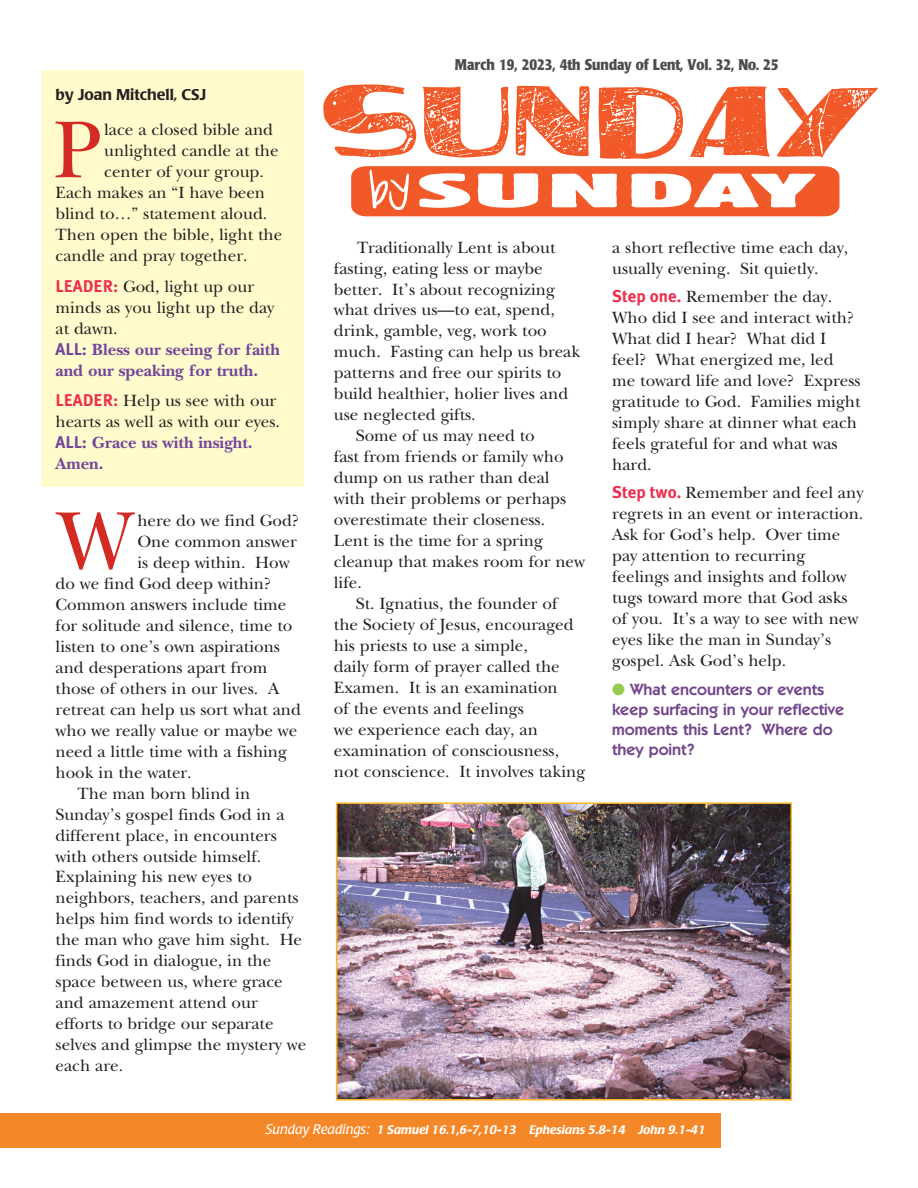
<style>
.page{position:relative;width:918px;height:1188px;background:#fff}
.page>*{position:absolute;margin:0;border:0;box-sizing:border-box;transform-origin:0 0}
.SBS_Text{font:84.3px "New Baskerville";color:#d32a24}
.SBS_Text-2{font:17.1px/21px "New Baskerville";color:#231f20}
.SBS_Text-3{font:700 17.1px/21px "New Baskerville";color:#72459b}
.SBS_Text-4{font:600 16.2px/19.8px "Itc Kabel";color:#73468c}
.Sun_Date{font:700 condensed 15.45px "Poppl Laudatio";color:#4b4c4d}
.by_line{font:500 15.45px "Poppl Laudatio";color:#231f20}
.Italic{font:italic 500 12.3px "Poppl Laudatio";color:#fff}
.s1{font-family:"Meta Plus";font-weight:700;color:#ee2e4e}
.s2{font-family:"Meta Plus"}
.s3{color:#96ca4e}
.s4{font-weight:400;font-size:13.8px}
</style>
<div class="page">
<div style="left:41px;top:70px;width:262px;height:417px;background:#fffbcc"></div>
<div style="left:0;top:1113px;width:720px;height:35px;background:#f48727"></div>
<svg style="left:323px;top:84px;width:555px;height:133px"></svg>
<img style="left:339px;top:805px;width:450px;height:293px">
<div style="left:336px;top:802px;width:456px;height:299px;border:2px solid #fcb828"></div>
<p class="by_line" style="left:56px;top:86px;width:152px">by Joan Mitchell, CSJ</p>
<p class="SBS_Text" style="left:53px;top:101px;width:50px">P</p>
<p class="SBS_Text-2" style="left:104px;top:119px;width:170px">lace a closed bible and</p>
<p class="SBS_Text-2" style="left:104px;top:140px;width:176px">unlighted candle at the</p>
<p class="SBS_Text-2" style="left:104px;top:161px;width:161px">center of your group.</p>
<p class="SBS_Text-2" style="left:56px;top:182px;width:211px">Each makes an “I have been</p>
<p class="SBS_Text-2" style="left:56px;top:203px;width:213px">blind to…” statement aloud.</p>
<p class="SBS_Text-2" style="left:56px;top:224px;width:228px">Then open the bible, light the</p>
<p class="SBS_Text-2" style="left:56px;top:245px;width:194px">candle and pray together.</p>
<p class="SBS_Text-2" style="left:56px;top:276px;width:220px"><span class="s1">LEADER:</span> God, light up our minds as you light up the day at dawn.</p>
<p class="SBS_Text-3" style="left:56px;top:339px;width:226px"><span class="s2">ALL:</span> Bless our seeing for faith and our speaking for truth.</p>
<p class="SBS_Text-2" style="left:56px;top:390px;width:226px"><span class="s1">LEADER:</span> Help us see with our hearts as well as with our eyes.</p>
<p class="SBS_Text-3" style="left:56px;top:432px;width:199px"><span class="s2">ALL:</span> Grace us with insight.<br>Amen.</p>
<p class="SBS_Text" style="left:57px;top:492px;width:77px">W</p>
<p class="SBS_Text-2" style="left:137px;top:510px;width:163px">here do we find God?</p>
<p class="SBS_Text-2" style="left:137px;top:531px;width:161px">One common answer</p>
<p class="SBS_Text-2" style="left:137px;top:552px;width:154px">is deep within. How</p>
<p class="SBS_Text-2" style="left:56px;top:573px;width:217px">do we find God deep within?</p>
<p class="SBS_Text-2" style="left:56px;top:594px;width:232px">Common answers include time</p>
<p class="SBS_Text-2" style="left:56px;top:615px;width:238px">for solitude and silence, time to</p>
<p class="SBS_Text-2" style="left:56px;top:636px;width:226px">listen to one’s own aspirations</p>
<p class="SBS_Text-2" style="left:56px;top:657px;width:213px">and desperations apart from</p>
<p class="SBS_Text-2" style="left:56px;top:678px;width:225px">those of others in our lives. A</p>
<p class="SBS_Text-2" style="left:56px;top:699px;width:247px">retreat can help us sort what and</p>
<p class="SBS_Text-2" style="left:56px;top:720px;width:243px">who we really value or maybe we</p>
<p class="SBS_Text-2" style="left:56px;top:741px;width:233px">need a little time with a fishing</p>
<p class="SBS_Text-2" style="left:56px;top:762px;width:138px">hook in the water.</p>
<p class="SBS_Text-2" style="left:56px;top:783px;width:252px;text-indent:22px">The man born blind in<br>Sunday’s gospel finds God in a different place, in encounters with others outside himself.<br>Explaining his new eyes to neighbors, teachers, and parents helps him find words to identify the man who gave him sight. He finds God in dialogue, in the space between us, where grace and amazement attend our efforts to bridge our separate selves and glimpse the mystery we each are.</p>
<p class="Sun_Date" style="left:455px;top:56px;width:325px">March 19, 2023, 4th Sunday of Lent, Vol. 32, No. 25</p>
<p class="SBS_Text-2" style="left:334px;top:237px;width:248px;text-indent:23px">Traditionally Lent is about fasting, eating less or maybe better. It’s about recognizing what drives us—to eat, spend, drink, gamble, veg, work too much. Fasting can help us break patterns and free our spirits to build healthier, holier lives and use neglected gifts.</p>
<p class="SBS_Text-2" style="left:334px;top:425px;width:253px;text-indent:22px">Some of us may need to<br>fast from friends or family who dump on us rather than deal with their problems or perhaps overestimate their closeness.<br>Lent is the time for a spring cleanup that makes room for new life.</p>
<p class="SBS_Text-2" style="left:334px;top:593px;width:253px;text-indent:22px">St. Ignatius, the founder of the Society of Jesus, encouraged his priests to use a simple,<br>daily form of prayer called the<br>Examen. It is an examination<br>of the events and feelings<br>we experience each day, an examination of consciousness, not conscience. It involves taking</p>
<p class="SBS_Text-2" style="left:612px;top:237px;width:238px">a short reflective time each day, usually evening. Sit quietly.</p>
<p class="SBS_Text-2" style="left:612px;top:286px;width:250px"><span class="s1">Step one.</span> Remember the day.<br>Who did I see and interact with?<br>What did I hear? What did I feel? What energized me, led me toward life and love? Express gratitude to God. Families might simply share at dinner what each feels grateful for and what was hard.</p>
<p class="SBS_Text-2" style="left:612px;top:482px;width:253px"><span class="s1">Step two.</span> Remember and feel any regrets in an event or interaction.<br>Ask for God’s help. Over time pay attention to recurring feelings and insights and follow tugs toward more that God asks of you. It’s a way to see with new eyes like the man in Sunday’s gospel. Ask God’s help.</p>
<p class="SBS_Text-4" style="left:612px;top:680px;width:233px"><span class="s3">●</span> What encounters or events keep surfacing in your reflective moments this Lent? Where do they point?</p>
<p class="Italic" style="left:265px;top:1123px;width:442px"><span class="s4">Sunday Readings:</span> 1 Samuel 16.1,6-7,10-13 Ephesians 5.8-14 John 9.1-41</p>
</div>
